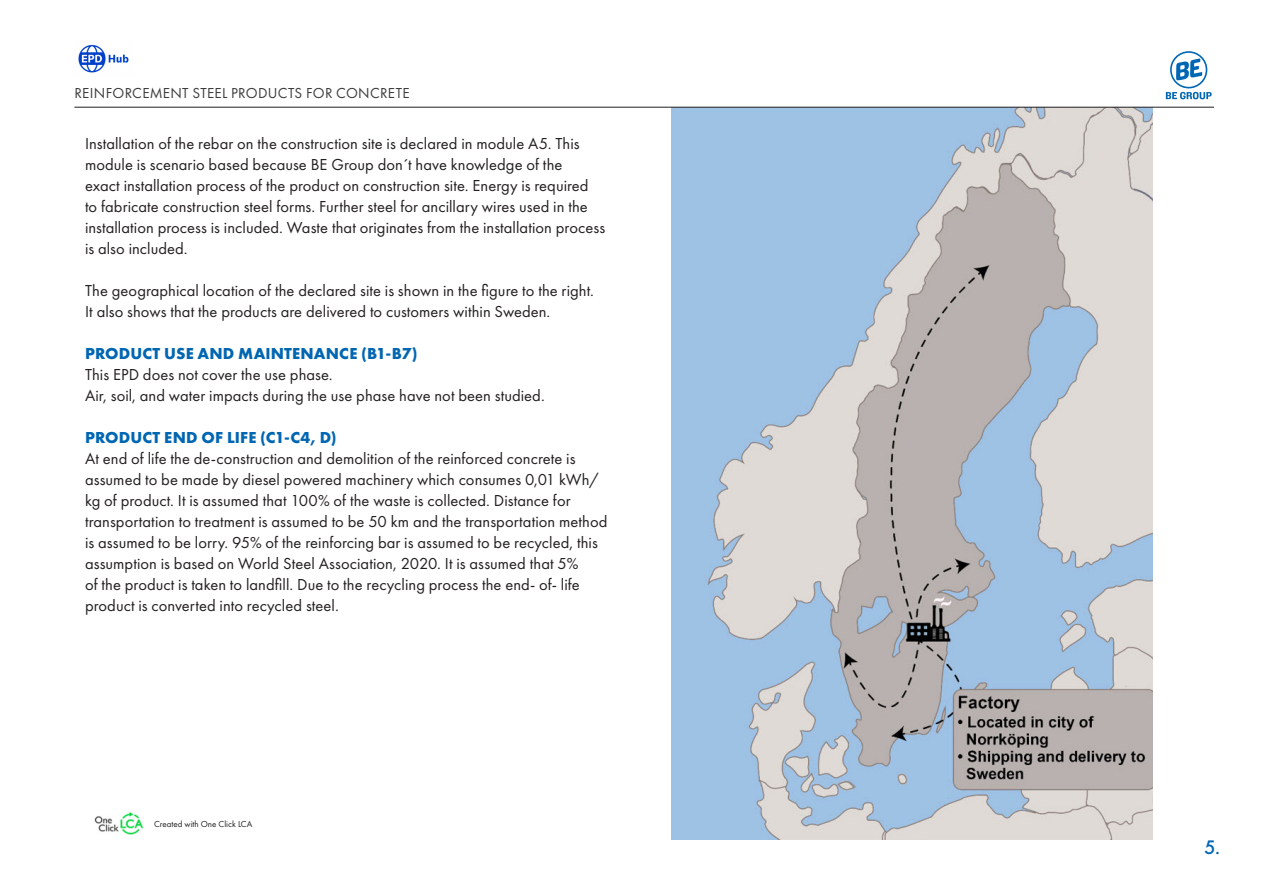
<style>
.page{position:relative;width:1263px;height:893px;background:#fff}
.page>*{position:absolute;margin:0;border:0;box-sizing:border-box;transform-origin:0 0}
.t1{font:500 18px "Futura";color:#0166b3}
.t2{font:16.5px/21px "Futura PT";letter-spacing:.005em;color:#231f20}
.t3{font:700 16.5px "Futura PT";letter-spacing:.01em;color:#0066b2}
.t4{font:15px "Futura PT";letter-spacing:.02em;color:#3c3c3d}
.t5{font:9px "Futura PT";color:#231f20}
</style>
<div class="page">
<svg style="left:1166px;top:51px;width:45px;height:48px"></svg>
<img style="left:672px;top:108px;width:480px;height:731px">
<hr style="left:74px;top:107px;width:1140px;height:1px;background:#231f20">
<img style="left:78px;top:44px;width:51px;height:29px">
<img style="left:94px;top:811px;width:50px;height:24px">
<p class="t4" style="left:74px;top:85px;width:337px">REINFORCEMENT STEEL PRODUCTS FOR CONCRETE</p>
<p class="t2" style="left:85px;top:133px;width:522px">Installation of the rebar on the construction site is declared in module A5. This module is scenario based because BE Group don´t have knowledge of the<br>exact installation process of the product on construction site. Energy is required<br>to fabricate construction steel forms. Further steel for ancillary wires used in the installation process is included. Waste that originates from the installation process is also included.</p>
<p class="t2" style="left:85px;top:280px;width:510px">The geographical location of the declared site is shown in the figure to the right.<br>It also shows that the products are delivered to customers within Sweden.</p>
<p class="t3" style="left:85px;top:342px;width:334px">PRODUCT USE AND MAINTENANCE (B1-B7)</p>
<p class="t2" style="left:85px;top:364px;width:249px">This EPD does not cover the use phase.</p>
<p class="t2" style="left:85px;top:385px;width:461px">Air, soil, and water impacts during the use phase have not been studied.</p>
<p class="t3" style="left:85px;top:426px;width:253px">PRODUCT END OF LIFE (C1-C4, D)</p>
<p class="t2" style="left:85px;top:448px;width:524px">At end of life the de-construction and demolition of the reinforced concrete is assumed to be made by diesel powered machinery which consumes 0,01 kWh/ kg of product. It is assumed that 100% of the waste is collected. Distance for transportation to treatment is assumed to be 50 km and the transportation method is assumed to be lorry. 95% of the reinforcing bar is assumed to be recycled, this assumption is based on World Steel Association, 2020. It is assumed that 5%<br>of the product is taken to landfill. Due to the recycling process the end- of- life product is converted into recycled steel.</p>
<p class="t5" style="left:154px;top:819px;width:100px">Created with One Click LCA</p>
<p class="t1" style="left:1204px;top:835px;width:18px">5.</p>
</div>
